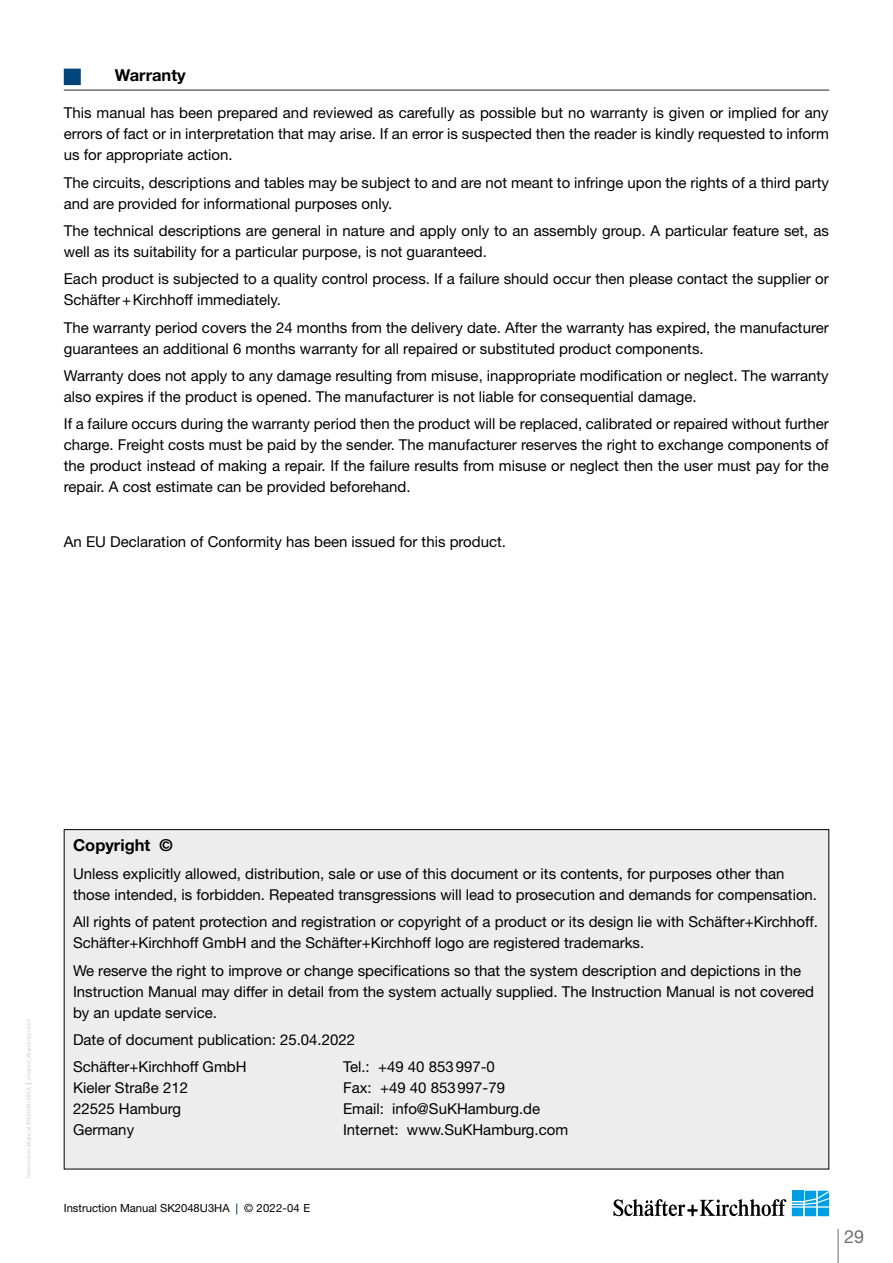
<style>
.page{position:relative;width:893px;height:1263px;background:#fff}
.page>*{position:absolute;margin:0;border:0;box-sizing:border-box;transform-origin:0 0}
.t1{font:18px "Helvetica Neue";color:#706f6f}
.t2{font:700 16.5px "Helvetica Neue";color:#000}
.t3{font:15px/21px "Helvetica Neue";color:#000}
.t4{font:11.25px "Helvetica Neue";color:#000}
.t5{font:500 6px "Helvetica Neue";color:#dadada}
</style>
<div class="page">
<svg style="left:792px;top:1206px;width:37px;height:10px"></svg>
<div style="left:792px;top:1208px;width:11px;height:8px;background:#009fe3"></div>
<div style="left:805px;top:1207px;width:11px;height:9px;background:#009fe3"></div>
<div style="left:818px;top:1207px;width:11px;height:9px;background:#009fe3"></div>
<svg style="left:792px;top:1191px;width:37px;height:15px"></svg>
<svg style="left:613px;top:1199px;width:173px;height:17px"></svg>
<hr style="left:838px;top:1229px;width:1px;height:34px;background:#706f6f">
<div style="left:64px;top:830px;width:765px;height:339px;background:#ededed"></div>
<div style="left:64px;top:69px;width:17px;height:16px;background:#00457b"></div>
<hr style="left:64px;top:89px;width:765px;height:2px;background:#706f6f">
<p class="t2" style="left:115px;top:65px;width:72px">Warranty</p>
<p class="t3" style="left:64px;top:102px;width:767px;text-align:justify">This manual has been prepared and reviewed as carefully as possible but no warranty is given or implied for any errors of fact or in interpretation that may arise. If an error is suspected then the reader is kindly requested to inform us for appropriate action.</p>
<p class="t3" style="left:64px;top:171px;width:767px">The circuits, descriptions and tables may be subject to and are not meant to infringe upon the rights of a third party and are provided for informational purposes only.</p>
<p class="t3" style="left:64px;top:220px;width:767px">The technical descriptions are general in nature and apply only to an assembly group. A particular feature set, as well as its suitability for a particular purpose, is not guaranteed.</p>
<p class="t3" style="left:64px;top:268px;width:766px">Each product is subjected to a quality control process. If a failure should occur then please contact the supplier or<br>Schäfter+Kirchhoff immediately.</p>
<p class="t3" style="left:64px;top:317px;width:766px">The warranty period covers the 24 months from the delivery date. After the warranty has expired, the manufacturer guarantees an additional 6 months warranty for all repaired or substituted product components.</p>
<p class="t3" style="left:64px;top:365px;width:766px">Warranty does not apply to any damage resulting from misuse, inappropriate modification or neglect. The warranty also expires if the product is opened. The manufacturer is not liable for consequential damage.</p>
<p class="t3" style="left:64px;top:413px;width:767px;text-align:justify">If a failure occurs during the warranty period then the product will be replaced, calibrated or repaired without further charge. Freight costs must be paid by the sender. The manufacturer reserves the right to exchange components of the product instead of making a repair. If the failure results from misuse or neglect then the user must pay for the repair. A cost estimate can be provided beforehand.</p>
<p class="t3" style="left:64px;top:531px;width:444px">An EU Declaration of Conformity has been issued for this product.</p>
<p class="t5" style="left:25px;top:1079px;width:62px;rotate:-90deg">shared_Warranty.indd</p>
<p class="t5" style="left:25px;top:1178px;width:92px;rotate:-90deg">Instruction Manual SK2048U3HA</p>
<p class="t2" style="left:73px;top:835px;width:101px">Copyright ©</p>
<p class="t3" style="left:73px;top:863px;width:746px">Unless explicitly allowed, distribution, sale or use of this document or its contents, for purposes other than those intended, is forbidden. Repeated transgressions will lead to prosecution and demands for compensation.</p>
<p class="t3" style="left:73px;top:911px;width:746px">All rights of patent protection and registration or copyright of a product or its design lie with Schäfter+Kirchhoff.<br>Schäfter+Kirchhoff GmbH and the Schäfter+Kirchhoff logo are registered trademarks.</p>
<p class="t3" style="left:73px;top:959px;width:743px">We reserve the right to improve or change specifications so that the system description and depictions in the<br>Instruction Manual may differ in detail from the system actually supplied. The Instruction Manual is not covered by an update service.</p>
<p class="t3" style="left:73px;top:1026px;width:284px;line-height:27.3px">Date of document publication: 25.04.2022<br>Schäfter+Kirchhoff GmbH</p>
<p class="t3" style="left:343px;top:1056px;width:153px">Tel.: +49 40 853997-0</p>
<p class="t3" style="left:73px;top:1077px;width:117px">Kieler Straße 212</p>
<p class="t3" style="left:343px;top:1077px;width:164px">Fax: +49 40 853997-79</p>
<p class="t3" style="left:73px;top:1098px;width:109px">22525 Hamburg</p>
<p class="t3" style="left:343px;top:1098px;width:199px">Email: info@SuKHamburg.de</p>
<p class="t3" style="left:73px;top:1119px;width:63px">Germany</p>
<p class="t3" style="left:343px;top:1119px;width:227px">Internet: www.SuKHamburg.com</p>
<p class="t4" style="left:64px;top:1201px;width:167px">Instruction Manual SK2048U3HA</p>
<p class="t4" style="left:244px;top:1201px;width:68px">© 2022-04 E</p>
<p class="t1" style="left:844px;top:1226px;width:22px">29</p>
</div>
